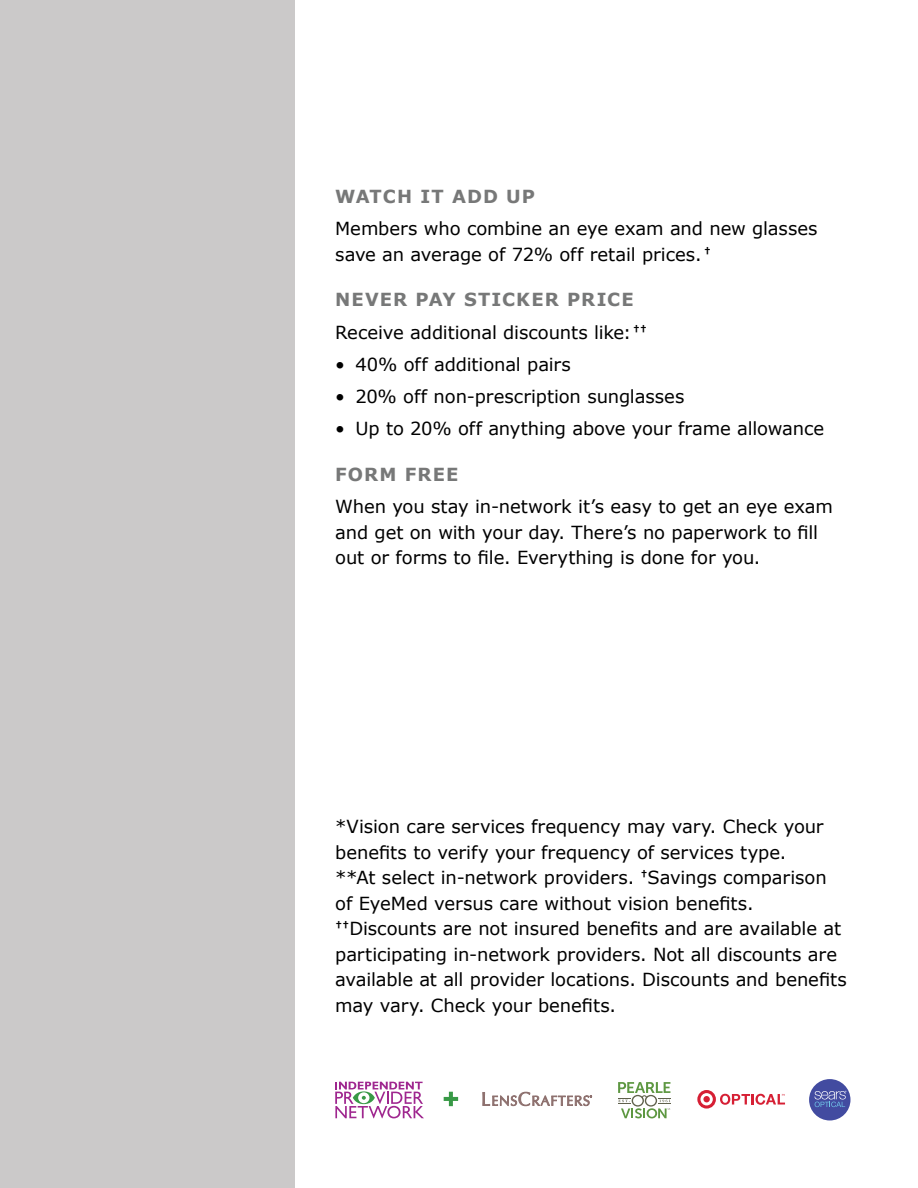
<style>
.page{position:relative;width:918px;height:1188px;background:#fff}
.page>*{position:absolute;margin:0;border:0;box-sizing:border-box;transform-origin:0 0}
.Footnotes_Verdana_12{font:18px/25.5px "Verdana";letter-spacing:-.005em;color:#000}
.SS_Body_-_Verdana{font:18px/25.5px "Verdana";letter-spacing:-.01em;color:#000}
.SS_Subhead_ALL_CAPS{font:700 18px "Verdana";letter-spacing:.06em;color:#777878}
</style>
<div class="page">
<div style="left:0;top:0;width:295px;height:1188px;background:#cbc9c9"></div>
<svg style="left:697px;top:1090px;width:88px;height:19px"></svg>
<svg style="left:618px;top:1082px;width:53px;height:36px"></svg>
<svg style="left:335px;top:1082px;width:89px;height:36px"></svg>
<svg style="left:809px;top:1079px;width:41px;height:41px"></svg>
<svg style="left:444px;top:1092px;width:14px;height:14px"></svg>
<svg style="left:483px;top:1092px;width:109px;height:14px"></svg>
<h3 class="SS_Subhead_ALL_CAPS" style="left:335px;top:185px;width:201px">WATCH IT ADD UP</h3>
<p class="SS_Body_-_Verdana" style="left:335px;top:216px;width:484px">Members who combine an eye exam and new glasses save an average of 72% off retail prices. <sup>†</sup></p>
<h3 class="SS_Subhead_ALL_CAPS" style="left:335px;top:288px;width:300px">NEVER PAY STICKER PRICE</h3>
<p class="SS_Body_-_Verdana" style="left:335px;top:319px;width:313px">Receive additional discounts like:<sup>††</sup></p>
<p class="Footnotes_Verdana_12" style="left:335px;top:352px;width:237px">• 40% off additional pairs</p>
<p class="Footnotes_Verdana_12" style="left:335px;top:384px;width:351px">• 20% off non-prescription sunglasses</p>
<p class="Footnotes_Verdana_12" style="left:335px;top:416px;width:490px">• Up to 20% off anything above your frame allowance</p>
<h3 class="SS_Subhead_ALL_CAPS" style="left:335px;top:463px;width:125px">FORM FREE</h3>
<p class="SS_Body_-_Verdana" style="left:335px;top:494px;width:499px">When you stay in-network it’s easy to get an eye exam and get on with your day. There’s no paperwork to fill out or forms to file. Everything is done for you.</p>
<p class="Footnotes_Verdana_12" style="left:335px;top:814px;width:513px">*Vision care services frequency may vary. Check your benefits to verify your frequency of services type.<br>**At select in-network providers. <sup>†</sup>Savings comparison of EyeMed versus care without vision benefits. <sup>††</sup>Discounts are not insured benefits and are available at participating in-network providers. Not all discounts are available at all provider locations. Discounts and benefits may vary. Check your benefits.</p>
</div>
